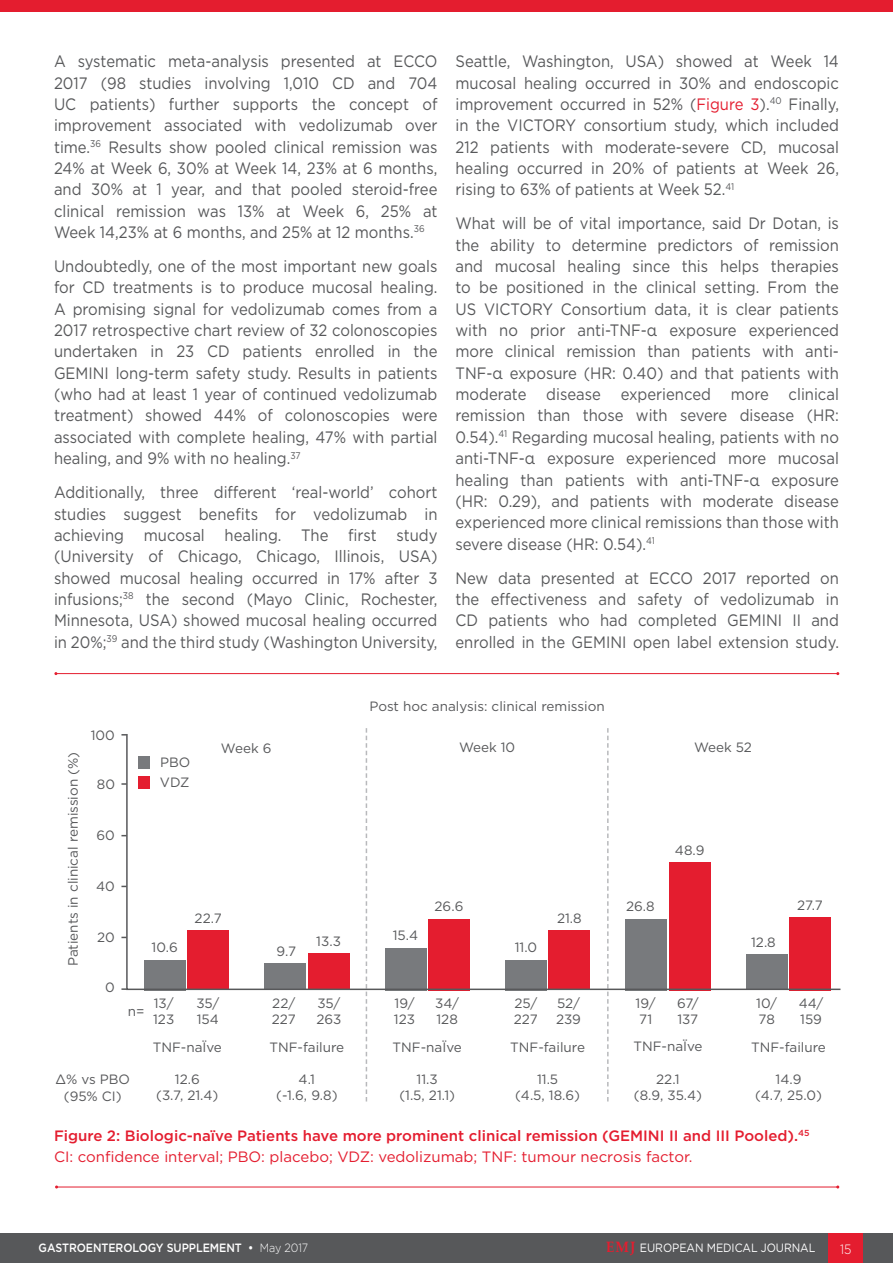
<style>
.page{position:relative;width:893px;height:1263px;background:#fff}
.page>*{position:absolute;margin:0;border:0;box-sizing:border-box;transform-origin:0 0}
._11__Main_text{font:16.5px/21.3px "Gotham";color:#57585a;text-align:justify;scale:.9 1}
._12_b_Figure___Table{font:500 15px "Gotham";color:#e41d2f}
._12_b_Figure___Table-2{font:15px "Gotham";color:#e41d2f}
.t1{font:13.5px/16.2px "Gotham";color:#57585a}
.t2{font:300 13.5px "Gotham";color:#fff;scale:.9 1}
.t3{font:500 12px "Gotham";letter-spacing:-.005em;color:#fff;scale:.9 1}
.t4{font:12px "Gotham";letter-spacing:-.005em;color:#fff;scale:.9 1}
.s1{color:#e41d2f}
.s2{font-weight:300}
.s3{font-family:"Palatino Linotype";font-weight:700;font-size:15px;color:#e41d2f}
</style>
<div class="page">
<div style="left:0;top:1233px;width:893px;height:30px;background:#57585a"></div>
<div style="left:829px;top:1233px;width:34px;height:30px;background:#e41d2f"></div>
<hr style="left:57px;top:1186px;width:781px;height:1px;background:#e41d2f">
<hr style="left:56px;top:673px;width:782px;height:1px;background:#e41d2f">
<svg style="left:366px;top:728px;width:1px;height:373px"></svg>
<svg style="left:607px;top:728px;width:2px;height:373px"></svg>
<svg style="left:125px;top:732px;width:716px;height:259px"></svg>
<div style="left:0;top:0;width:893px;height:12px;background:#e41d2f"></div>
<p class="_11__Main_text" style="left:54px;top:50px;width:428px">A systematic meta-analysis presented at ECCO 2017 (98 studies involving 1,010 CD and 704<br>UC patients) further supports the concept of improvement associated with vedolizumab over time.<sup>36</sup> Results show pooled clinical remission was 24% at Week 6, 30% at Week 14, 23% at 6 months, and 30% at 1 year, and that pooled steroid-free clinical remission was 13% at Week 6, 25% at Week 14,23% at 6 months, and 25% at 12 months.<sup>36</sup></p>
<p class="_11__Main_text" style="left:54px;top:255px;width:428px">Undoubtedly, one of the most important new goals for CD treatments is to produce mucosal healing.<br>A promising signal for vedolizumab comes from a 2017 retrospective chart review of 32 colonoscopies undertaken in 23 CD patients enrolled in the GEMINI long-term safety study. Results in patients (who had at least 1 year of continued vedolizumab treatment) showed 44% of colonoscopies were associated with complete healing, 47% with partial healing, and 9% with no healing.<sup>37</sup></p>
<p class="_11__Main_text" style="left:54px;top:481px;width:428px">Additionally, three different ‘real-world’ cohort studies suggest benefits for vedolizumab in achieving mucosal healing. The first study (University of Chicago, Chicago, Illinois, USA) showed mucosal healing occurred in 17% after 3 infusions;<sup>38</sup> the second (Mayo Clinic, Rochester, Minnesota, USA) showed mucosal healing occurred in 20%;<sup>39</sup> and the third study (Washington University,</p>
<p class="_11__Main_text" style="left:455px;top:50px;width:428px">Seattle, Washington, USA) showed at Week 14 mucosal healing occurred in 30% and endoscopic improvement occurred in 52% (<span class="s1">Figure 3</span>).<sup>40</sup> Finally, in the VICTORY consortium study, which included 212 patients with moderate-severe CD, mucosal healing occurred in 20% of patients at Week 26, rising to 63% of patients at Week 52.<sup>41</sup></p>
<p class="_11__Main_text" style="left:455px;top:213px;width:428px">What will be of vital importance, said Dr Dotan, is the ability to determine predictors of remission and mucosal healing since this helps therapies to be positioned in the clinical setting. From the US VICTORY Consortium data, it is clear patients with no prior anti-TNF-α exposure experienced more clinical remission than patients with anti-TNF-α exposure (HR: 0.40) and that patients with moderate disease experienced more clinical remission than those with severe disease (HR:<br>0.54).<sup>41</sup> Regarding mucosal healing, patients with no anti-TNF-α exposure experienced more mucosal healing than patients with anti-TNF-α exposure (HR: 0.29), and patients with moderate disease experienced more clinical remissions than those with severe disease (HR: 0.54).<sup>41</sup></p>
<p class="_11__Main_text" style="left:455px;top:567px;width:428px">New data presented at ECCO 2017 reported on the effectiveness and safety of vedolizumab in CD patients who had completed GEMINI II and enrolled in the GEMINI open label extension study.</p>
<p class="t1" style="left:65px;top:966px;width:216px;rotate:-90deg">Patients in clinical remission (%)</p>
<p class="t1" style="left:91px;top:726px;width:26px">100</p>
<p class="t1" style="left:97px;top:776px;width:20px">80</p>
<p class="t1" style="left:96px;top:827px;width:20px">60</p>
<p class="t1" style="left:96px;top:878px;width:20px">40</p>
<p class="t1" style="left:97px;top:929px;width:19px">20</p>
<p class="t1" style="left:105px;top:979px;width:11px">0</p>
<p class="t1" style="left:128px;top:1002px;width:18px">n=</p>
<p class="t1" style="left:55px;top:1071px;width:76px;text-align:center">Δ% vs PBO (95% CI)</p>
<p class="t1" style="left:369px;top:698px;width:237px">Post hoc analysis: clinical remission</p>
<p class="t1" style="left:160px;top:754px;width:32px">PBO</p>
<p class="t1" style="left:160px;top:774px;width:31px">VDZ</p>
<p class="t1" style="left:221px;top:740px;width:52px">Week 6</p>
<p class="t1" style="left:694px;top:738px;width:59px">Week 52</p>
<p class="t1" style="left:459px;top:738px;width:58px">Week 10</p>
<p class="t1" style="left:675px;top:841px;width:31px">48.9</p>
<p class="t1" style="left:195px;top:910px;width:29px">22.7</p>
<p class="t1" style="left:435px;top:898px;width:30px">26.6</p>
<p class="t1" style="left:557px;top:910px;width:26px">21.8</p>
<p class="t1" style="left:626px;top:898px;width:30px">26.8</p>
<p class="t1" style="left:797px;top:896px;width:27px">27.7</p>
<p class="t1" style="left:152px;top:939px;width:28px">10.6</p>
<p class="t1" style="left:277px;top:943px;width:21px">9.7</p>
<p class="t1" style="left:316px;top:933px;width:26px">13.3</p>
<p class="t1" style="left:393px;top:927px;width:27px">15.4</p>
<p class="t1" style="left:515px;top:939px;width:24px">11.0</p>
<p class="t1" style="left:751px;top:934px;width:26px">12.8</p>
<p class="t1" style="left:154px;top:994px;width:21px">13/</p>
<p class="t1" style="left:153px;top:1011px;width:23px">123</p>
<p class="t1" style="left:196px;top:994px;width:25px">35/</p>
<p class="t1" style="left:197px;top:1011px;width:24px">154</p>
<p class="t1" style="left:272px;top:995px;width:25px">22/</p>
<p class="t1" style="left:272px;top:1011px;width:26px">227</p>
<p class="t1" style="left:317px;top:994px;width:25px">35/</p>
<p class="t1" style="left:316px;top:1011px;width:26px">263</p>
<p class="t1" style="left:394px;top:995px;width:22px">19/</p>
<p class="t1" style="left:394px;top:1011px;width:23px">123</p>
<p class="t1" style="left:435px;top:994px;width:25px">34/</p>
<p class="t1" style="left:436px;top:1011px;width:23px">128</p>
<p class="t1" style="left:514px;top:995px;width:24px">25/</p>
<p class="t1" style="left:514px;top:1011px;width:26px">227</p>
<p class="t1" style="left:557px;top:995px;width:25px">52/</p>
<p class="t1" style="left:556px;top:1011px;width:27px">239</p>
<p class="t1" style="left:636px;top:995px;width:22px">19/<br>71</p>
<p class="t1" style="left:677px;top:995px;width:23px">67/<br>137</p>
<p class="t1" style="left:756px;top:995px;width:22px">10/</p>
<p class="t1" style="left:758px;top:1011px;width:18px">78</p>
<p class="t1" style="left:799px;top:995px;width:26px">44/</p>
<p class="t1" style="left:800px;top:1011px;width:23px">159</p>
<p class="t1" style="left:153px;top:1038px;width:71px">TNF-naÏve</p>
<p class="t1" style="left:175px;top:1071px;width:26px">12.6</p>
<p class="t1" style="left:156px;top:1087px;width:64px">(3.7, 21.4)</p>
<p class="t1" style="left:269px;top:1038px;width:76px">TNF-failure</p>
<p class="t1" style="left:299px;top:1071px;width:18px">4.1</p>
<p class="t1" style="left:276px;top:1087px;width:63px">(-1.6, 9.8)</p>
<p class="t1" style="left:393px;top:1038px;width:71px">TNF-naÏve</p>
<p class="t1" style="left:417px;top:1071px;width:23px">11.3</p>
<p class="t1" style="left:399px;top:1087px;width:57px">(1.5, 21.1)</p>
<p class="t1" style="left:510px;top:1038px;width:76px">TNF-failure</p>
<p class="t1" style="left:537px;top:1071px;width:23px">11.5</p>
<p class="t1" style="left:515px;top:1087px;width:67px">(4.5, 18.6)</p>
<p class="t1" style="left:633px;top:1038px;width:71px">TNF-naÏve</p>
<p class="t1" style="left:656px;top:1070px;width:25px">22.1</p>
<p class="t1" style="left:634px;top:1087px;width:70px">(8.9, 35.4)</p>
<p class="t1" style="left:751px;top:1039px;width:76px">TNF-failure</p>
<p class="t1" style="left:775px;top:1071px;width:27px">14.9</p>
<p class="t1" style="left:755px;top:1087px;width:68px">(4.7, 25.0)</p>
<p class="_12_b_Figure___Table" style="left:54px;top:1125px;width:757px">Figure 2: Biologic-naïve Patients have more prominent clinical remission (GEMINI II and III Pooled).<sup>45</sup></p>
<p class="_12_b_Figure___Table-2" style="left:54px;top:1146px;width:640px">CI: confidence interval; PBO: placebo; VDZ: vedolizumab; TNF: tumour necrosis factor.</p>
<p class="t3" style="left:39px;top:1240px;width:301px">GASTROENTEROLOGY SUPPLEMENT • <span class="s2">May 2017</span></p>
<p class="t4" style="left:606px;top:1240px;width:234px"><span class="s3">EMJ</span> EUROPEAN MEDICAL JOURNAL</p>
<p class="t2" style="left:840px;top:1240px;width:14px">15</p>
</div>
